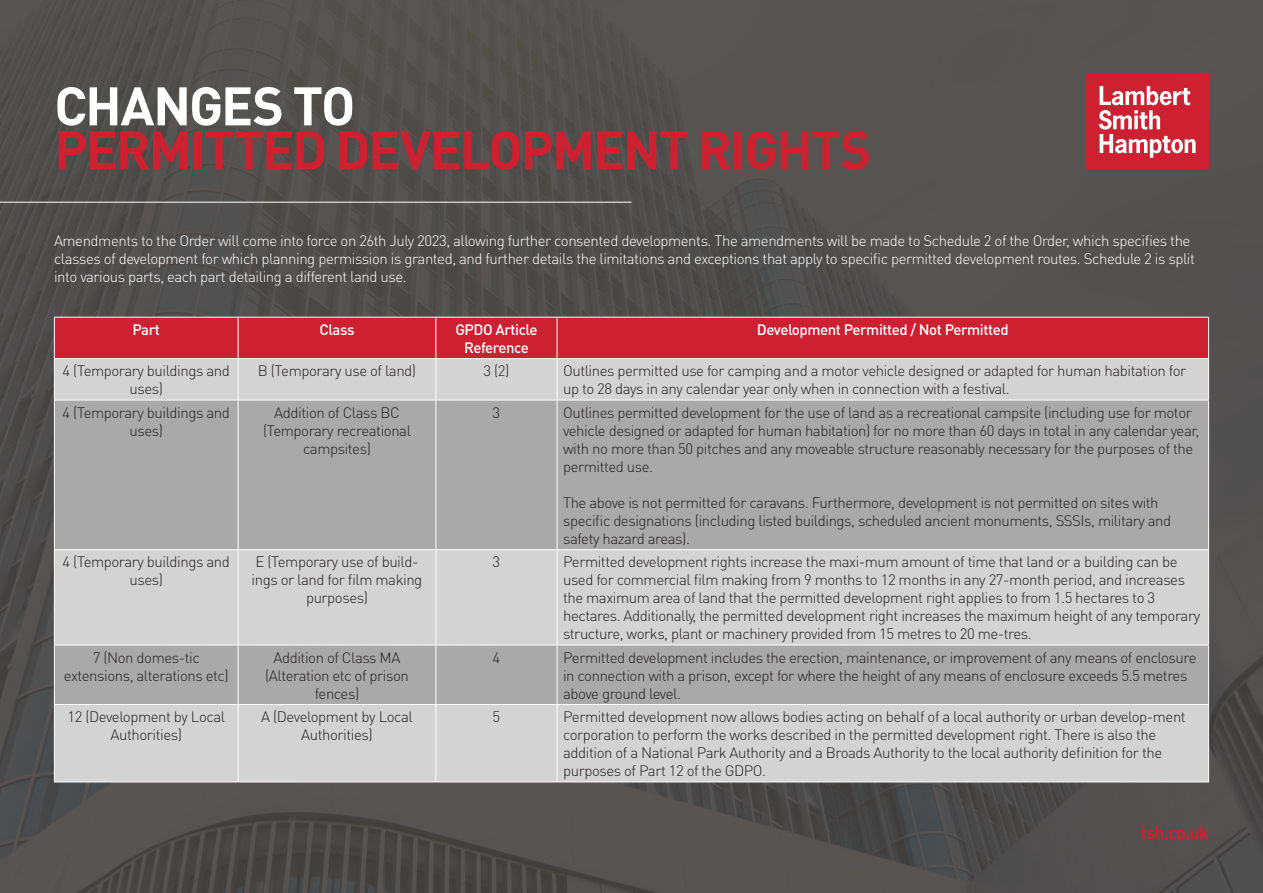
<style>
.page{position:relative;width:1263px;height:893px;background:#fff}
.page>*{position:absolute;margin:0;border:0;box-sizing:border-box;transform-origin:0 0}
.t1{font:700 53.4px "DIN Pro";letter-spacing:-.04em;color:#cd2030}
.t2{font:700 53.4px "DIN Pro";letter-spacing:-.035em;color:#fff}
.t3{font:700 18px "DIN Pro";letter-spacing:-.045em;color:#cd2030}
.t4{font:300 15px/18px "DIN Pro";letter-spacing:-.03em;color:#231f20;text-align:center}
.t5{font:300 15px/18px "DIN Pro";letter-spacing:-.03em;color:#fff}
.t6{font:500 15px/18px "DIN Pro";letter-spacing:-.03em;color:#fff;text-align:center}
</style>
<div class="page">
<div style="left:0;top:0;width:1263px;height:893px;background:linear-gradient(to bottom,#545250,#4d4c4c)"></div>
<hr style="left:0;top:202px;width:631px;height:1px;background:#fff">
<div style="left:1086px;top:74px;width:123px;height:95px;background:#cd2030"></div>
<svg style="left:1099px;top:86px;width:96px;height:72px"></svg>
<div style="left:55px;top:318px;width:1153px;height:40px;background:#cd2030"></div>
<div style="left:55px;top:359px;width:1153px;height:423px;background:#d3d3d3"></div>
<svg style="left:55px;top:401px;width:1153px;height:303px;background:#b6b6b6"></svg>
<hr style="left:54px;top:705px;width:1px;height:77px;background:#fff">
<hr style="left:238px;top:705px;width:1px;height:77px;background:#fff">
<hr style="left:435px;top:705px;width:1px;height:77px;background:#fff">
<hr style="left:557px;top:705px;width:1px;height:77px;background:#fff">
<hr style="left:1208px;top:705px;width:1px;height:77px;background:#fff">
<hr style="left:54px;top:782px;width:184px;height:1px;background:#fff">
<hr style="left:238px;top:782px;width:198px;height:1px;background:#fff">
<hr style="left:436px;top:782px;width:121px;height:1px;background:#fff">
<hr style="left:557px;top:782px;width:652px;height:1px;background:#fff">
<hr style="left:54px;top:359px;width:1px;height:41px;background:#fff">
<hr style="left:238px;top:359px;width:1px;height:41px;background:#fff">
<hr style="left:435px;top:359px;width:1px;height:41px;background:#fff">
<hr style="left:557px;top:359px;width:1px;height:41px;background:#fff">
<hr style="left:1208px;top:359px;width:1px;height:41px;background:#fff">
<hr style="left:54px;top:400px;width:184px;height:1px;background:#fff">
<hr style="left:54px;top:400px;width:1px;height:149px;background:#fff">
<hr style="left:238px;top:400px;width:198px;height:1px;background:#fff">
<hr style="left:238px;top:400px;width:1px;height:149px;background:#fff">
<hr style="left:436px;top:400px;width:121px;height:1px;background:#fff">
<hr style="left:435px;top:400px;width:1px;height:149px;background:#fff">
<hr style="left:557px;top:400px;width:652px;height:1px;background:#fff">
<hr style="left:557px;top:400px;width:1px;height:149px;background:#fff">
<hr style="left:1208px;top:400px;width:1px;height:149px;background:#fff">
<hr style="left:54px;top:549px;width:184px;height:1px;background:#fff">
<hr style="left:54px;top:550px;width:1px;height:95px;background:#fff">
<hr style="left:238px;top:549px;width:198px;height:1px;background:#fff">
<hr style="left:238px;top:550px;width:1px;height:95px;background:#fff">
<hr style="left:436px;top:549px;width:121px;height:1px;background:#fff">
<hr style="left:435px;top:550px;width:1px;height:95px;background:#fff">
<hr style="left:557px;top:549px;width:652px;height:1px;background:#fff">
<hr style="left:557px;top:550px;width:1px;height:95px;background:#fff">
<hr style="left:1208px;top:550px;width:1px;height:95px;background:#fff">
<hr style="left:54px;top:645px;width:184px;height:1px;background:#fff">
<hr style="left:54px;top:645px;width:1px;height:59px;background:#fff">
<hr style="left:238px;top:645px;width:198px;height:1px;background:#fff">
<hr style="left:238px;top:645px;width:1px;height:59px;background:#fff">
<hr style="left:436px;top:645px;width:121px;height:1px;background:#fff">
<hr style="left:435px;top:645px;width:1px;height:59px;background:#fff">
<hr style="left:557px;top:645px;width:652px;height:1px;background:#fff">
<hr style="left:557px;top:645px;width:1px;height:59px;background:#fff">
<hr style="left:1208px;top:645px;width:1px;height:59px;background:#fff">
<hr style="left:54px;top:704px;width:184px;height:1px;background:#fff">
<hr style="left:238px;top:704px;width:198px;height:1px;background:#fff">
<hr style="left:436px;top:704px;width:121px;height:1px;background:#fff">
<hr style="left:557px;top:704px;width:652px;height:1px;background:#fff">
<hr style="left:54px;top:317px;width:184px;height:1px;background:#fff">
<hr style="left:54px;top:318px;width:1px;height:40px;background:#fff">
<hr style="left:238px;top:317px;width:198px;height:1px;background:#fff">
<hr style="left:238px;top:318px;width:1px;height:40px;background:#fff">
<hr style="left:436px;top:317px;width:121px;height:1px;background:#fff">
<hr style="left:435px;top:318px;width:1px;height:40px;background:#fff">
<hr style="left:557px;top:317px;width:652px;height:1px;background:#fff">
<hr style="left:557px;top:318px;width:1px;height:40px;background:#fff">
<hr style="left:1208px;top:318px;width:1px;height:40px;background:#fff">
<hr style="left:54px;top:358px;width:184px;height:1px;background:#fff">
<hr style="left:238px;top:358px;width:198px;height:1px;background:#fff">
<hr style="left:436px;top:358px;width:121px;height:1px;background:#fff">
<hr style="left:557px;top:358px;width:652px;height:1px;background:#fff">
<p class="t2" style="left:54px;top:70px;width:303px">CHANGES TO</p>
<p class="t1" style="left:54px;top:114px;width:819px">PERMITTED DEVELOPMENT RIGHTS</p>
<p class="t5" style="left:54px;top:231px;width:1142px">Amendments to the Order will come into force on 26th July 2023, allowing further consented developments. The amendments will be made to Schedule 2 of the Order, which specifies the classes of development for which planning permission is granted, and further details the limitations and exceptions that apply to specific permitted development routes. Schedule 2 is split into various parts, each part detailing a different land use.</p>
<p class="t6" style="left:132px;top:320px;width:29px">Part</p>
<p class="t6" style="left:319px;top:320px;width:37px">Class</p>
<p class="t6" style="left:455px;top:320px;width:84px">GPDO Article<br>Reference</p>
<p class="t6" style="left:757px;top:320px;width:253px">Development Permitted / Not Permitted</p>
<p class="t4" style="left:63px;top:361px;width:169px">4 (Temporary buildings and uses)</p>
<p class="t4" style="left:258px;top:361px;width:160px">B (Temporary use of land)</p>
<p class="t4" style="left:483px;top:361px;width:27px">3 (2)</p>
<p class="t4" style="left:563px;top:361px;width:625px;text-align:left">Outlines permitted use for camping and a motor vehicle designed or adapted for human habitation for up to 28 days in any calendar year only when in connection with a festival.</p>
<p class="t4" style="left:63px;top:402px;width:169px">4 (Temporary buildings and uses)</p>
<p class="t4" style="left:263px;top:402px;width:149px">Addition of Class BC (Temporary recreational campsites)</p>
<p class="t4" style="left:493px;top:402px;width:9px">3</p>
<p class="t4" style="left:563px;top:402px;width:638px;text-align:left">Outlines permitted development for the use of land as a recreational campsite (including use for motor vehicle designed or adapted for human habitation) for no more than 60 days in total in any calendar year, with no more than 50 pitches and any moveable structure reasonably necessary for the purposes of the permitted use.</p>
<p class="t4" style="left:563px;top:492px;width:610px;text-align:left">The above is not permitted for caravans. Furthermore, development is not permitted on sites with specific designations (including listed buildings, scheduled ancient monuments, SSSIs, military and safety hazard areas).</p>
<p class="t4" style="left:63px;top:552px;width:169px">4 (Temporary buildings and uses)</p>
<p class="t4" style="left:252px;top:552px;width:172px">E (Temporary use of build&shy;ings or land for film making purposes)</p>
<p class="t4" style="left:493px;top:552px;width:9px">3</p>
<p class="t4" style="left:563px;top:552px;width:638px;text-align:left">Permitted development rights increase the maxi-mum amount of time that land or a building can be used for commercial film making from 9 months to 12 months in any 27-month period, and increases the maximum area of land that the permitted development right applies to from 1.5 hectares to 3 hectares. Additionally, the permitted development right increases the maximum height of any temporary structure, works, plant or machinery provided from 15 metres to 20 me-tres.</p>
<p class="t4" style="left:64px;top:647px;width:167px">7 (Non domes-tic extensions, alterations etc)</p>
<p class="t4" style="left:265px;top:647px;width:145px">Addition of Class MA (Alteration etc of prison fences)</p>
<p class="t4" style="left:493px;top:647px;width:9px">4</p>
<p class="t4" style="left:563px;top:647px;width:635px;text-align:left">Permitted development includes the erection, maintenance, or improvement of any means of enclosure in connection with a prison, except for where the height of any means of enclosure exceeds 5.5 metres above ground level.</p>
<p class="t4" style="left:67px;top:707px;width:159px">12 (Development by Local<br>Authorities)</p>
<p class="t4" style="left:261px;top:707px;width:153px">A (Development by Local<br>Authorities)</p>
<p class="t4" style="left:493px;top:707px;width:9px">5</p>
<p class="t4" style="left:563px;top:707px;width:624px;text-align:left">Permitted development now allows bodies acting on behalf of a local authority or urban develop-ment corporation to perform the works described in the permitted development right. There is also the addition of a National Park Authority and a Broads Authority to the local authority definition for the purposes of Part 12 of the GDPO.</p>
<p class="t3" style="left:1141px;top:820px;width:70px">lsh.co.uk</p>
</div>
